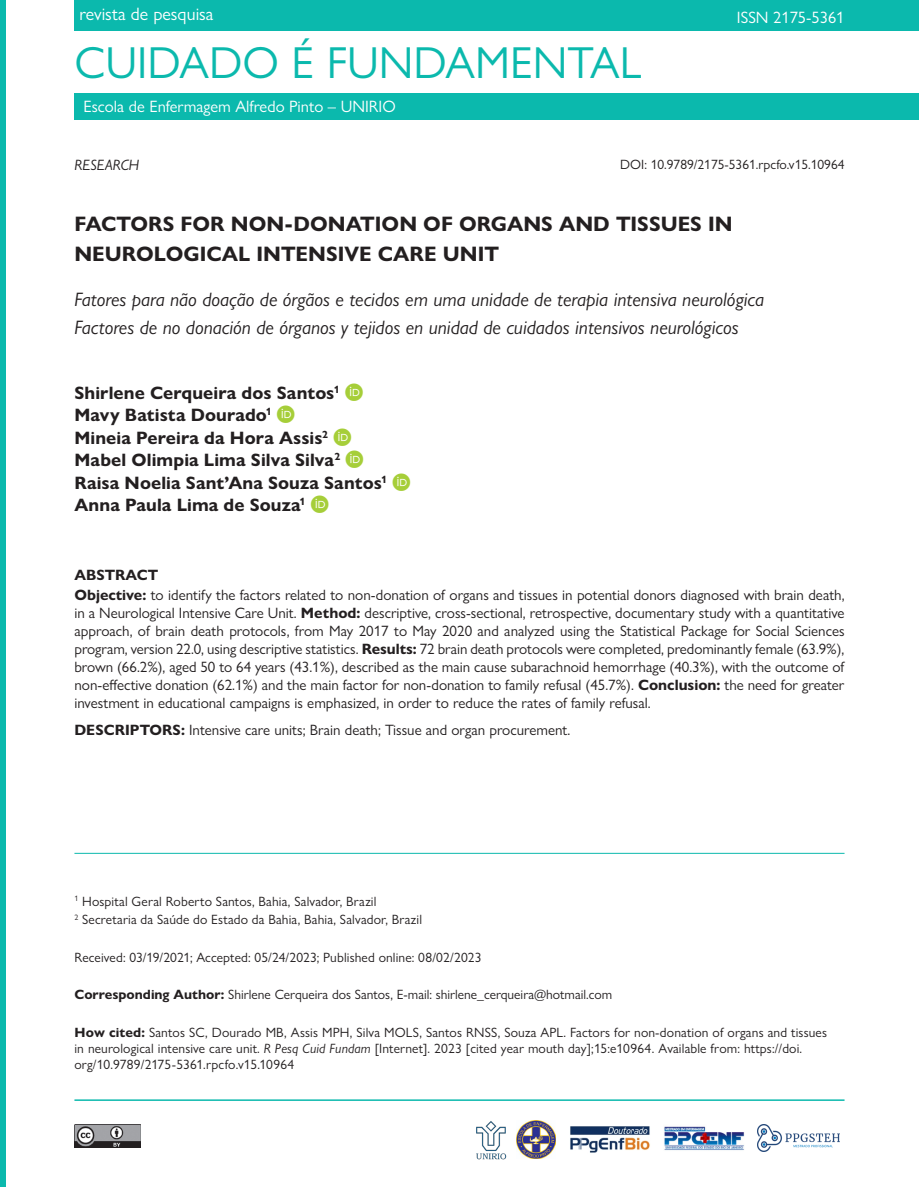
<style>
.page{position:relative;width:919px;height:1187px;background:#fff}
.page>*{position:absolute;margin:0;border:0;box-sizing:border-box;transform-origin:0 0}
.t1{font:45px "Gill Sans Nova";color:#0bb9ad}
.Título{font:700 21px/30px "Gill Sans Nova";color:#231f20}
.Títulos-traduzidos{font:italic 19.5px "Gill Sans Nova";color:#231f20}
.AUTORES{font:700 18px/22.5px "Gill Sans Nova";letter-spacing:.005em;color:#231f20}
.t2{font:18px "Gill Sans Nova";color:#fff}
.t3{font:16.5px "Gill Sans Nova";color:#fff}
.ABSTRACT2{font:15px/18px "Gill Sans Nova";color:#231f20;text-align:justify}
.KEY_WORDS1{font:15px "Gill Sans Nova";color:#231f20}
.ABSTRACT_1{font:700 15px "Gill Sans Nova";color:#231f20}
.t4{font:italic 15px "Gill Sans Nova";color:#231f20}
.CORRESPONDENTE-citar{font:13.5px/16.2px "Gill Sans Nova";letter-spacing:.01em;color:#231f20}
.AFILIACOES{font:13.5px "Gill Sans Nova";letter-spacing:.01em;color:#231f20}
.DATAS{font:13.5px "Gill Sans Nova";letter-spacing:.005em;color:#231f20}
.s1{font-weight:700}
.s2{font-style:italic}
</style>
<div class="page">
<div style="left:74px;top:0;width:844px;height:31px;background:#0bb9ad"></div>
<div style="left:74px;top:93px;width:844px;height:27px;background:#0bb9ad"></div>
<div style="left:0;top:0;width:5px;height:1186px;background:#0bb9ad"></div>
<img style="left:74px;top:1124px;width:66px;height:23px">
<hr style="left:74px;top:1099px;width:770px;height:1px;background:#0bb9ad">
<img style="left:476px;top:1121px;width:31px;height:39px">
<img style="left:570px;top:1126px;width:80px;height:27px">
<img style="left:664px;top:1126px;width:80px;height:25px">
<img style="left:516px;top:1120px;width:39px;height:38px">
<img style="left:757px;top:1124px;width:82px;height:27px">
<hr style="left:74px;top:852px;width:770px;height:1px;background:#0bb9ad">
<p class="t2" style="left:79px;top:3px;width:135px">revista de pesquisa</p>
<h1 class="t1" style="left:74px;top:35px;width:568px">CUIDADO É FUNDAMENTAL</h1>
<p class="t3" style="left:84px;top:97px;width:313px">Escola de Enfermagem Alfredo Pinto – UNIRIO</p>
<p class="t3" style="left:736px;top:7px;width:109px">ISSN 2175-5361</p>
<p class="t4" style="left:74px;top:156px;width:66px">RESEARCH</p>
<p class="CORRESPONDENTE-citar" style="left:620px;top:156px;width:226px">DOI: 10.9789/2175-5361.rpcfo.v15.10964</p>
<p class="Título" style="left:74px;top:209px;width:659px">FACTORS FOR NON-DONATION OF ORGANS AND TISSUES IN<br>NEUROLOGICAL INTENSIVE CARE UNIT</p>
<p class="Títulos-traduzidos" style="left:74px;top:287px;width:691px">Fatores para não doação de órgãos e tecidos em uma unidade de terapia intensiva neurológica</p>
<p class="Títulos-traduzidos" style="left:74px;top:315px;width:665px">Factores de no donación de órganos y tejidos en unidad de cuidados intensivos neurológicos</p>
<p class="AUTORES" style="left:74px;top:381px;width:314px">Shirlene Cerqueira dos Santos<sup>1<br></sup>Mavy Batista Dourado<sup>1<br></sup>Mineia Pereira da Hora Assis<sup>2<br></sup>Mabel Olimpia Lima Silva Silva<sup>2<br></sup>Raisa Noelia Sant’Ana Souza Santos<sup>1<br></sup>Anna Paula Lima de Souza<sup>1</sup></p>
<p class="ABSTRACT_1" style="left:74px;top:566px;width:85px">ABSTRACT</p>
<p class="ABSTRACT2" style="left:74px;top:586px;width:771px"><span class="s1">Objective:</span> to identify the factors related to non-donation of organs and tissues in potential donors diagnosed with brain death, in a Neurological Intensive Care Unit. <span class="s1">Method:</span> descriptive, cross-sectional, retrospective, documentary study with a quantitative approach, of brain death protocols, from May 2017 to May 2020 and analyzed using the Statistical Package for Social Sciences program, version 22.0, using descriptive statistics. <span class="s1">Results:</span> 72 brain death protocols were completed, predominantly female (63.9%), brown (66.2%), aged 50 to 64 years (43.1%), described as the main cause subarachnoid hemorrhage (40.3%), with the outcome of non-effective donation (62.1%) and the main factor for non-donation to family refusal (45.7%). <span class="s1">Conclusion:</span> the need for greater investment in educational campaigns is emphasized, in order to reduce the rates of family refusal.</p>
<p class="KEY_WORDS1" style="left:74px;top:720px;width:497px"><span class="s1">DESCRIPTORS:</span> Intensive care units; Brain death; Tissue and organ procurement.</p>
<p class="AFILIACOES" style="left:74px;top:892px;width:303px"><sup>1</sup> Hospital Geral Roberto Santos, Bahia, Salvador, Brazil</p>
<p class="AFILIACOES" style="left:74px;top:911px;width:349px"><sup>2</sup> Secretaria da Saúde do Estado da Bahia, Bahia, Salvador, Brazil</p>
<p class="DATAS" style="left:74px;top:948px;width:408px">Received: 03/19/2021; Accepted: 05/24/2023; Published online: 08/02/2023</p>
<p class="CORRESPONDENTE-citar" style="left:74px;top:986px;width:539px"><span class="s1">Corresponding Author:</span> Shirlene Cerqueira dos Santos, E-mail: shirlene_cerqueira@hotmail.com</p>
<p class="CORRESPONDENTE-citar" style="left:74px;top:1023px;width:754px"><span class="s1">How cited:</span> Santos SC, Dourado MB, Assis MPH, Silva MOLS, Santos RNSS, Souza APL. Factors for non-donation of organs and tissues in neurological intensive care unit. <span class="s2">R Pesq Cuid Fundam</span> [Internet]. 2023 [cited year mouth day];15:e10964. Available from: https://doi. org/10.9789/2175-5361.rpcfo.v15.10964</p>
</div>
